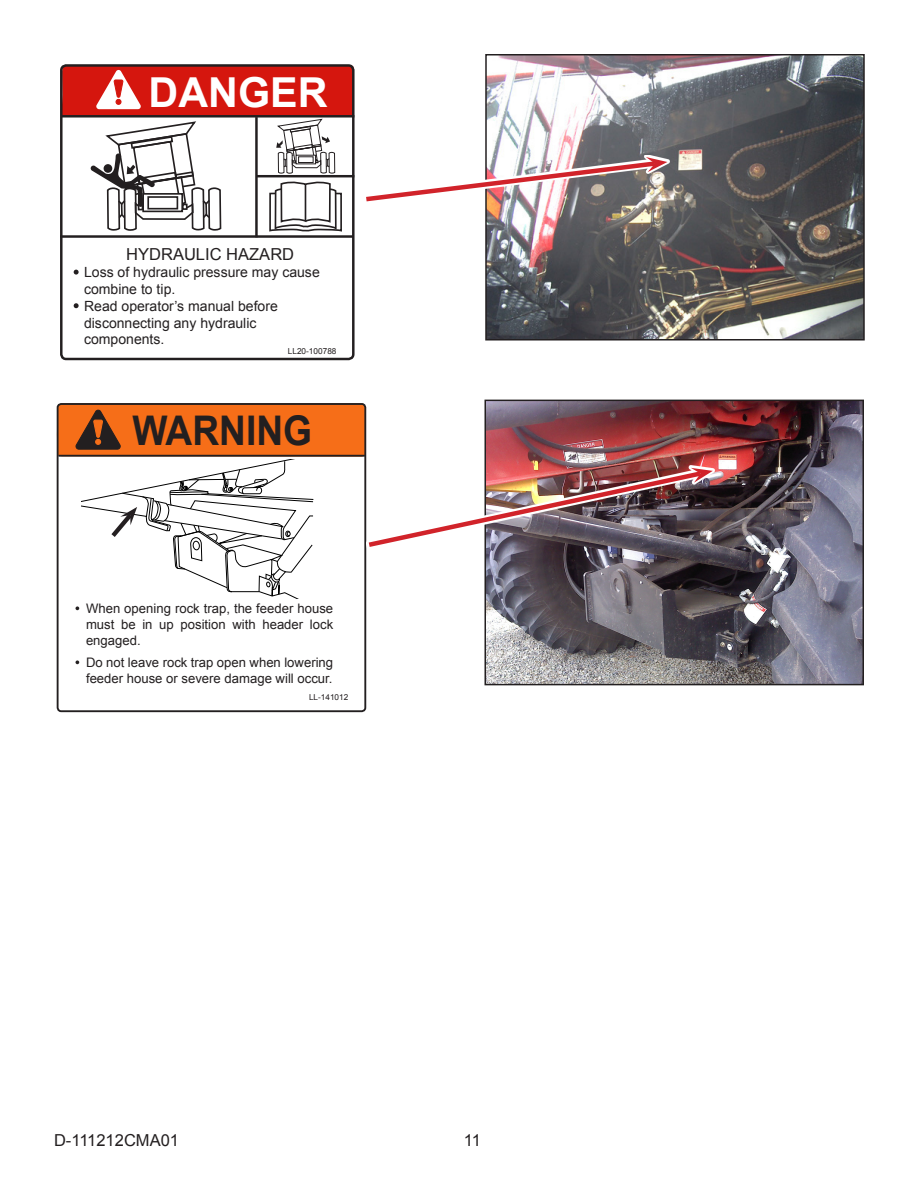
<style>
.page{position:relative;width:918px;height:1188px;background:#fff}
.page>*{position:absolute;margin:0;border:0;box-sizing:border-box;transform-origin:0 0}
.t1{font:700 41.25px "Arial";color:#fff}
.t2{font:700 40.95px "Arial";color:#231f20;scale:.91 1}
.t3{font:16.5px "Arial";color:#231f20}
.t4{font:14.1px/16.8px "Arial";color:#231f20}
.t5{font:13.05px/15.8px "Arial";color:#231f20;text-align:justify}
.t6{font:8.25px "Arial";color:#231f20}
</style>
<div class="page">
<img style="left:488px;top:57px;width:374px;height:281px">
<div style="left:485px;top:54px;width:380px;height:287px;border:2px solid #231f20"></div>
<img style="left:487px;top:403px;width:374px;height:279px">
<div style="left:484px;top:400px;width:380px;height:285px;border:2px solid #231f20"></div>
<hr style="left:61px;top:115px;width:293px;height:3px;background:#231f20">
<hr style="left:60px;top:235px;width:293px;height:3px;background:#231f20">
<svg style="left:62px;top:64px;width:292px;height:297px"></svg>
<svg style="left:76px;top:606px;width:3px;height:4px"></svg>
<svg style="left:76px;top:660px;width:3px;height:4px"></svg>
<svg style="left:485px;top:155px;width:185px;height:49px"></svg>
<img style="left:366px;top:157px;width:301px;height:47px">
<img style="left:56px;top:403px;width:657px;height:195px">
<p class="t1" style="left:149px;top:65px;width:181px">DANGER</p>
<p class="t3" style="left:126px;top:244px;width:170px">Hydraulic Hazard</p>
<p class="t4" style="left:84px;top:264px;width:237px">loss of hydraulic pressure may cause combine to tip.<br>read operator’s manual before disconnecting any hydraulic components.</p>
<p class="t6" style="left:288px;top:345px;width:50px">ll20-100788</p>
<p class="t2" style="left:132px;top:404px;width:199px">WARNING</p>
<p class="t5" style="left:86px;top:601px;width:249px">When opening rock trap, the feeder house must be in up position with header lock engaged.</p>
<p class="t5" style="left:86px;top:655px;width:249px">Do not leave rock trap open when lowering feeder house or severe damage will occur.</p>
<p class="t6" style="left:309px;top:692px;width:41px">LL-141012</p>
<p class="t3" style="left:54px;top:1129px;width:127px">D-111212CMA01</p>
<p class="t3" style="left:464px;top:1129px;width:19px">11</p>
</div>
